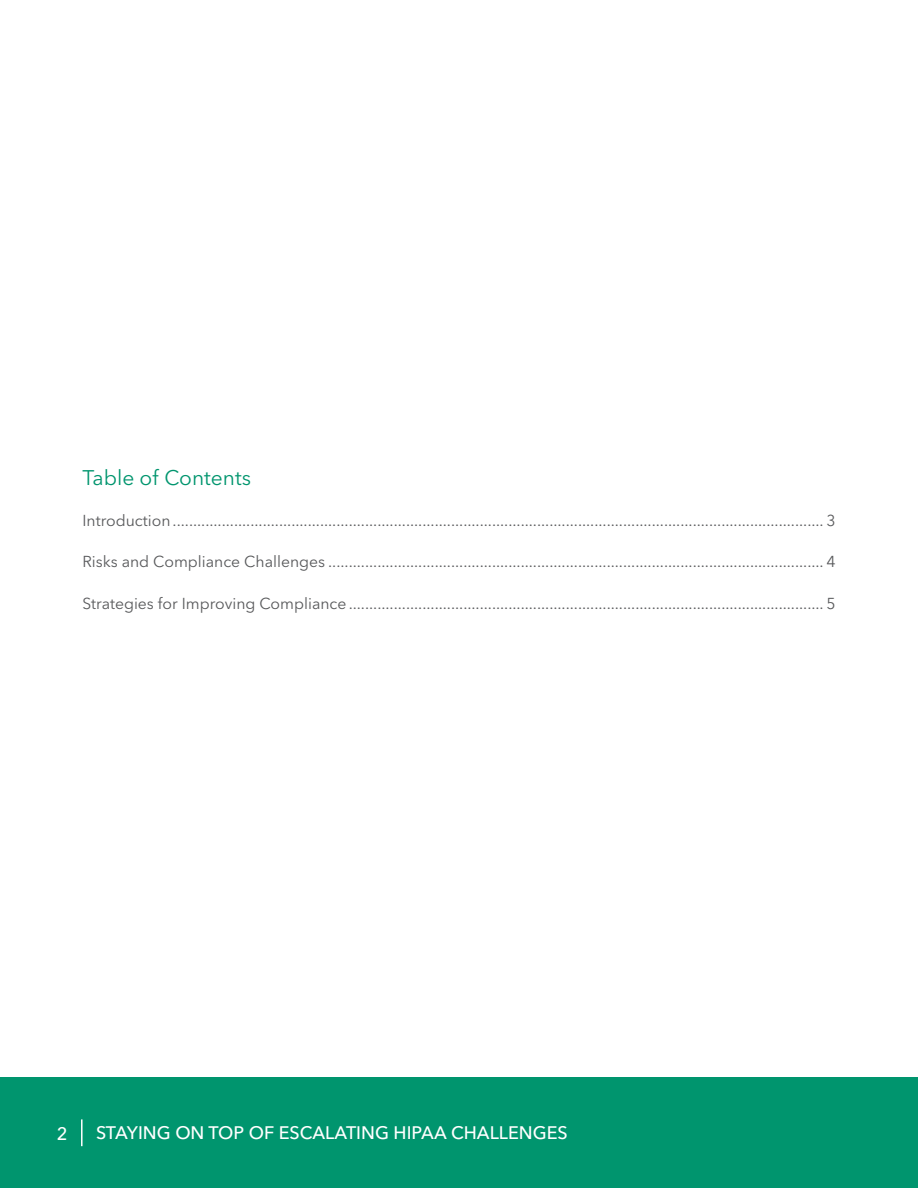
<style>
.page{position:relative;width:918px;height:1188px;background:#fff}
.page>*{position:absolute;margin:0;border:0;box-sizing:border-box;transform-origin:0 0}
.t1{font:21px "Avenir Next LT Pro";color:#00956e}
.t2{font:500 18px "Avenir Next LT Pro";color:#fff}
.t3{font:15.75px "Avenir Next LT Pro";color:#58595b}
</style>
<div class="page">
<div style="left:0;top:1078px;width:918px;height:110px;background:#00956e"></div>
<hr style="left:81px;top:1119px;width:2px;height:27px;background:#fff">
<h1 class="t1" style="left:83px;top:465px;width:170px">Table of Contents</h1>
<p class="t3" style="left:83px;top:511px;width:755px">Introduction............................................................................................................................................................... 3</p>
<p class="t3" style="left:83px;top:552px;width:755px">Risks and Compliance Challenges ......................................................................................................................... 4</p>
<p class="t3" style="left:83px;top:594px;width:755px">Strategies for Improving Compliance.................................................................................................................... 5</p>
<p class="t2" style="left:57px;top:1122px;width:12px">2</p>
<p class="t2" style="left:96px;top:1122px;width:473px">STAYING ON TOP OF ESCALATING HIPAA CHALLENGES</p>
</div>
